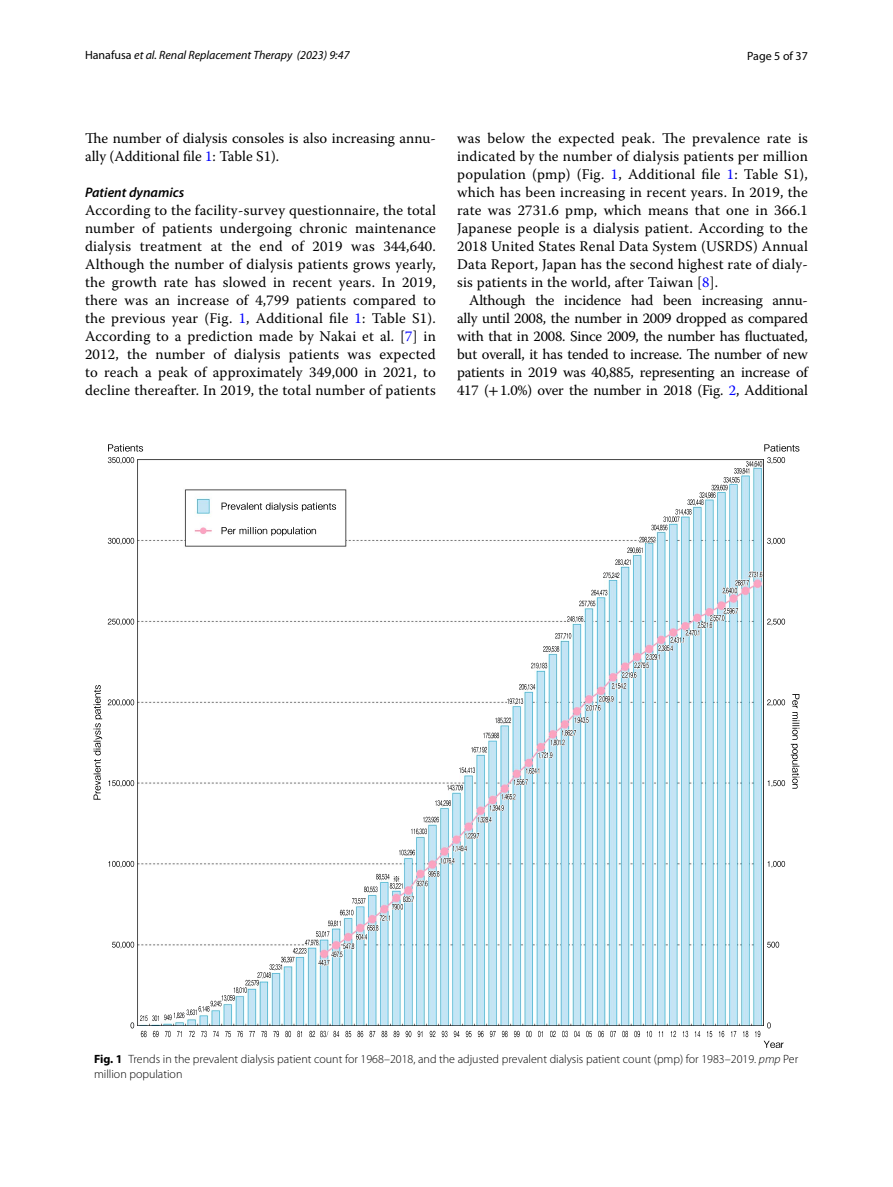
<style>
.page{position:relative;width:893px;height:1187px;background:#fff}
.page>*{position:absolute;margin:0;border:0;box-sizing:border-box;transform-origin:0 0}
.t1{font:14.7px/18px "Warnock Pro";letter-spacing:.005em;color:#000;text-align:justify}
.t2{font:italic 600 13.8px "Myriad Pro";color:#000}
.t3{font:300 12px/15px "Myriad Pro";color:#000}
.t4{font:italic 12px "Myriad Pro";color:#000}
.t5{font:12px "Myriad Pro";color:#000}
.s1{font-style:normal}
.s2{color:#00f}
.s3{font-family:"STIX"}
.s4{font-weight:700}
.s5{font-style:italic}
</style>
<div class="page">
<svg style="left:130px;top:1022px;width:4px;height:6px"></svg>
<svg style="left:112px;top:941px;width:22px;height:7px"></svg>
<svg style="left:108px;top:860px;width:26px;height:7px"></svg>
<svg style="left:108px;top:780px;width:26px;height:7px"></svg>
<svg style="left:108px;top:699px;width:26px;height:7px"></svg>
<svg style="left:108px;top:618px;width:26px;height:7px"></svg>
<svg style="left:108px;top:538px;width:26px;height:6px"></svg>
<svg style="left:108px;top:457px;width:26px;height:7px"></svg>
<svg style="left:108px;top:444px;width:35px;height:7px"></svg>
<svg style="left:764px;top:444px;width:35px;height:7px"></svg>
<svg style="left:140px;top:457px;width:645px;height:590px"></svg>
<svg style="left:94px;top:685px;width:8px;height:114px"></svg>
<svg style="left:791px;top:694px;width:8px;height:94px"></svg>
<p class="t4" style="left:85px;top:48px;width:266px"><span class="s1">Hanafusa</span> et al. Renal Replacement Therapy (2023) 9:47</p>
<p class="t5" style="left:747px;top:48px;width:62px">Page 5 of 37</p>
<p class="t1" style="left:85px;top:128px;width:352px">The number of dialysis consoles is also increasing annu&shy;ally (Additional file <span class="s2">1</span>: Table S1).</p>
<p class="t2" style="left:85px;top:183px;width:101px">Patient dynamics</p>
<p class="t1" style="left:85px;top:200px;width:352px">According to the facility-survey questionnaire, the total number of patients undergoing chronic maintenance dialysis treatment at the end of 2019 was 344,640.<br>Although the number of dialysis patients grows yearly, the growth rate has slowed in recent years. In 2019, there was an increase of 4,799 patients compared to the previous year (Fig. <span class="s2">1</span>, Additional file <span class="s2">1</span>: Table S1).<br>According to a prediction made by Nakai et al. [<span class="s2">7</span>] in 2012, the number of dialysis patients was expected to reach a peak of approximately 349,000 in 2021, to decline thereafter. In 2019, the total number of patients</p>
<p class="t1" style="left:457px;top:128px;width:352px">was below the expected peak. The prevalence rate is indicated by the number of dialysis patients per million population (pmp) (Fig. <span class="s2">1</span>, Additional file <span class="s2">1</span>: Table S1), which has been increasing in recent years. In 2019, the rate was 2731.6 pmp, which means that one in 366.1<br>Japanese people is a dialysis patient. According to the 2018 United States Renal Data System (USRDS) Annual Data Report, Japan has the second highest rate of dialy&shy;sis patients in the world, after Taiwan [<span class="s2">8</span>].</p>
<p class="t1" style="left:457px;top:290px;width:352px;text-indent:12px">Although the incidence had been increasing annu&shy;ally until 2008, the number in 2009 dropped as compared with that in 2008. Since 2009, the number has fluctuated, but overall, it has tended to increase. The number of new patients in 2019 was 40,885, representing an increase of 417 (<span class="s3">+</span>1.0%) over the number in 2018 (Fig. <span class="s2">2</span>, Additional</p>
<p class="t3" style="left:94px;top:1051px;width:706px"><span class="s4">Fig. 1</span> Trends in the prevalent dialysis patient count for 1968–2018, and the adjusted prevalent dialysis patient count (pmp) for 1983–2019. <span class="s5">pmp</span> Per million population</p>
</div>
